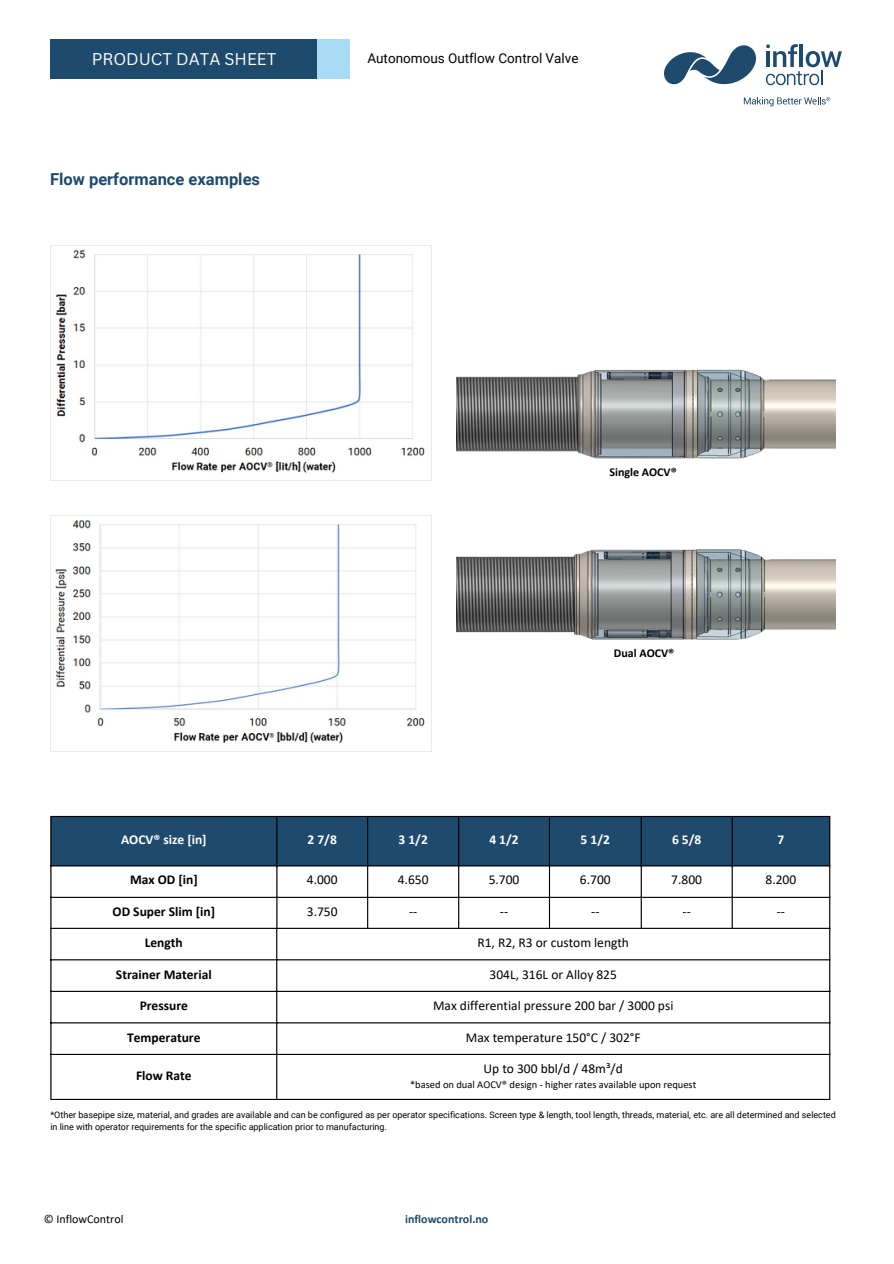
<style>
.page{position:relative;width:894px;height:1264px;background:#fff}
.page>*{position:absolute;margin:0;border:0;box-sizing:border-box;transform-origin:0 0}
.t1{font:700 16.5px "Roboto";color:#1e4a6d}
.t2{font:16.5px "Canva Sans";color:#fff}
.t3{font:13.5px "Calibri";color:#000}
.t4{font:700 13.5px "Calibri";color:#000}
.t5{font:700 13.5px "Calibri";color:#fff}
.t6{font:13.5px "Roboto";color:#000}
.t7{font:700 12px "Calibri";color:#000}
.t8{font:700 12px "Calibri";color:#1e4a6d}
.t9{font:12px "Calibri";color:#000}
.t10{font:10.5px "Calibri";color:#000}
.t11{font:9px/12px "Roboto";color:#000}
</style>
<div class="page">
<img style="left:50px;top:245px;width:381px;height:235px">
<img style="left:50px;top:515px;width:381px;height:236px">
<img style="left:456px;top:549px;width:379px;height:91px">
<img style="left:456px;top:369px;width:379px;height:90px">
<div style="left:50px;top:39px;width:268px;height:40px;background:#1e4a6d"></div>
<div style="left:317px;top:39px;width:33px;height:40px;background:#aadbf5"></div>
<svg style="left:766px;top:44px;width:75px;height:41px"></svg>
<svg style="left:664px;top:45px;width:91px;height:40px"></svg>
<svg style="left:743px;top:97px;width:87px;height:9px"></svg>
<div style="left:51px;top:817px;width:778px;height:48px;background:#1e4a6d"></div>
<hr style="left:50px;top:817px;width:1px;height:111px;background:#000">
<hr style="left:276px;top:817px;width:1px;height:111px;background:#000">
<hr style="left:367px;top:817px;width:1px;height:111px;background:#000">
<hr style="left:458px;top:817px;width:1px;height:111px;background:#000">
<hr style="left:548px;top:817px;width:2px;height:111px;background:#000">
<hr style="left:640px;top:817px;width:1px;height:111px;background:#000">
<hr style="left:731px;top:817px;width:1px;height:111px;background:#000">
<hr style="left:829px;top:817px;width:1px;height:111px;background:#000">
<hr style="left:50px;top:816px;width:780px;height:1px;background:#000">
<hr style="left:50px;top:865px;width:780px;height:1px;background:#000">
<hr style="left:50px;top:896px;width:780px;height:1px;background:#000">
<svg style="left:51px;top:928px;width:778px;height:31px"></svg>
<hr style="left:50px;top:928px;width:1px;height:170px;background:#000">
<hr style="left:276px;top:928px;width:1px;height:170px;background:#000">
<hr style="left:829px;top:928px;width:1px;height:170px;background:#000">
<hr style="left:50px;top:927px;width:780px;height:1px;background:#000">
<hr style="left:50px;top:959px;width:780px;height:1px;background:#000">
<hr style="left:50px;top:990px;width:780px;height:1px;background:#000">
<hr style="left:50px;top:1022px;width:780px;height:1px;background:#000">
<hr style="left:50px;top:1053px;width:780px;height:1px;background:#000">
<hr style="left:50px;top:1098px;width:780px;height:1px;background:#000">
<h4 class="t2" style="left:92px;top:47px;width:186px">PRODUCT DATA SHEET</h4>
<p class="t1" style="left:50px;top:170px;width:211px">Flow performance examples</p>
<p class="t6" style="left:367px;top:51px;width:212px">Autonomous Outflow Control Valve</p>
<p class="t7" style="left:609px;top:467px;width:69px">Single AOCV®</p>
<p class="t7" style="left:613px;top:648px;width:62px">Dual AOCV®</p>
<p class="t5" style="left:121px;top:834px;width:87px">AOCV® size [in]</p>
<p class="t5" style="left:307px;top:834px;width:31px">2 7/8</p>
<p class="t5" style="left:398px;top:834px;width:31px">3 1/2</p>
<p class="t5" style="left:489px;top:834px;width:31px">4 1/2</p>
<p class="t5" style="left:580px;top:834px;width:31px">5 1/2</p>
<p class="t5" style="left:671px;top:834px;width:31px">6 5/8</p>
<p class="t5" style="left:777px;top:834px;width:8px">7</p>
<p class="t4" style="left:130px;top:874px;width:69px">Max OD [in]</p>
<p class="t3" style="left:307px;top:874px;width:32px">4.000</p>
<p class="t3" style="left:397px;top:874px;width:32px">4.650</p>
<p class="t3" style="left:488px;top:874px;width:32px">5.700</p>
<p class="t3" style="left:579px;top:874px;width:32px">6.700</p>
<p class="t3" style="left:671px;top:874px;width:32px">7.800</p>
<p class="t3" style="left:765px;top:874px;width:32px">8.200</p>
<p class="t4" style="left:113px;top:905px;width:104px">OD Super Slim [in]</p>
<p class="t3" style="left:307px;top:905px;width:32px">3.750</p>
<p class="t3" style="left:409px;top:905px;width:10px">--</p>
<p class="t3" style="left:500px;top:905px;width:10px">--</p>
<p class="t3" style="left:591px;top:905px;width:10px">--</p>
<p class="t3" style="left:682px;top:905px;width:10px">--</p>
<p class="t3" style="left:776px;top:905px;width:10px">--</p>
<p class="t4" style="left:145px;top:937px;width:40px">Length</p>
<p class="t3" style="left:477px;top:937px;width:153px">R1, R2, R3 or custom length</p>
<p class="t4" style="left:116px;top:968px;width:97px">Strainer Material</p>
<p class="t3" style="left:489px;top:968px;width:129px">304L, 316L or Alloy 825</p>
<p class="t4" style="left:140px;top:1000px;width:50px">Pressure</p>
<p class="t3" style="left:433px;top:1000px;width:242px">Max differential pressure 200 bar / 3000 psi</p>
<p class="t4" style="left:127px;top:1031px;width:75px">Temperature</p>
<p class="t3" style="left:465px;top:1031px;width:176px">Max temperature 150°C / 302°F</p>
<p class="t4" style="left:136px;top:1070px;width:57px">Flow Rate</p>
<p class="t3" style="left:483px;top:1063px;width:141px">Up to 300 bbl/d / 48m³/d</p>
<h5 class="t10" style="left:410px;top:1080px;width:287px">*based on dual AOCV® design - higher rates available upon request</h5>
<p class="t11" style="left:50px;top:1108px;width:786px">*Other basepipe size, material, and grades are available and can be configured as per operator specifications. Screen type &amp; length, tool length, threads, material, etc. are all determined and selected in line with operator requirements for the specific application prior to manufacturing.</p>
<h4 class="t9" style="left:44px;top:1214px;width:81px">© InflowControl</h4>
<p class="t8" style="left:405px;top:1214px;width:85px">inflowcontrol.no</p>
</div>
